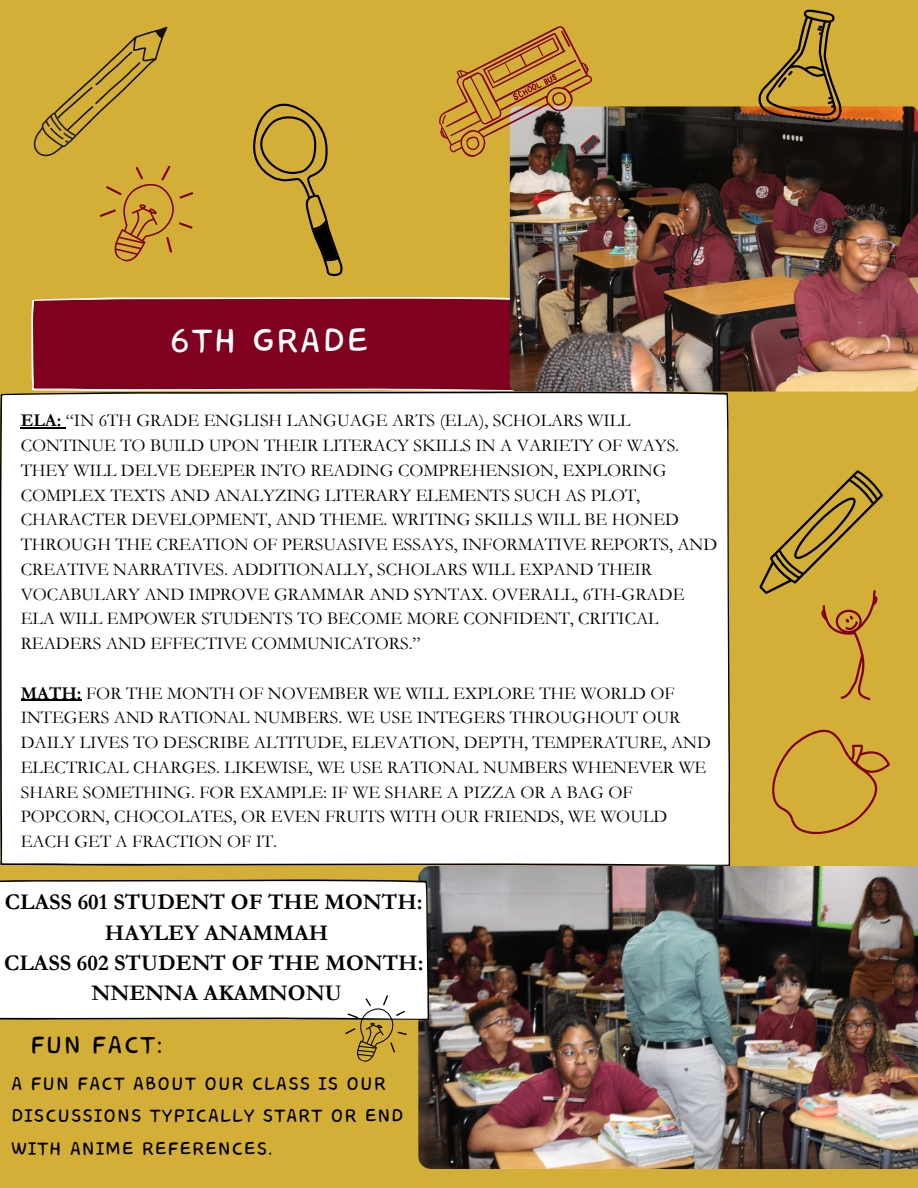
<style>
.page{position:relative;width:918px;height:1188px;background:#d4af37}
.page>*{position:absolute;margin:0;border:0;box-sizing:border-box;transform-origin:0 0}
.t1{font:43.05px "Core Bandi Face";color:#fff}
.t2{font:31.05px "Core Bandi Face";color:#000}
.t3{font:23.4px/32.7px "Core Bandi Face";color:#000}
.t4{font:700 22.5px "Garamond";color:#000}
.t5{font:18px/24.8px "Garamond";color:#000}
.s1{font-weight:700}
</style>
<div class="page">
<div style="left:31px;top:297px;width:482px;height:94px;background:#800020"></div>
<div style="left:0;top:392px;width:730px;height:474px;background:#fff"></div>
<svg style="left:33px;top:27px;width:135px;height:129px"></svg>
<img style="left:510px;top:106px;width:408px;height:286px;border-radius:7px">
<img style="left:418px;top:866px;width:500px;height:303px">
<div style="left:0;top:879px;width:429px;height:141px;background:#fff"></div>
<svg style="left:439px;top:26px;width:162px;height:140px"></svg>
<svg style="left:752px;top:9px;width:123px;height:134px"></svg>
<svg style="left:759px;top:470px;width:131px;height:365px"></svg>
<hr style="left:21px;top:428px;width:45px;height:1px;background:#000">
<hr style="left:21px;top:700px;width:61px;height:1px;background:#000">
<svg style="left:253px;top:103px;width:90px;height:174px"></svg>
<svg style="left:100px;top:166px;width:94px;height:96px"></svg>
<svg style="left:345px;top:995px;width:62px;height:67px"></svg>
<p class="t1" style="left:169px;top:318px;width:202px">6TH GRADE</p>
<p class="t5" style="left:21px;top:409px;width:698px"><span class="s1">ELA:</span> “IN 6TH GRADE ENGLISH LANGUAGE ARTS (ELA), SCHOLARS WILL CONTINUE TO BUILD UPON THEIR LITERACY SKILLS IN A VARIETY OF WAYS.<br>THEY WILL DELVE DEEPER INTO READING COMPREHENSION, EXPLORING COMPLEX TEXTS AND ANALYZING LITERARY ELEMENTS SUCH AS PLOT, CHARACTER DEVELOPMENT, AND THEME. WRITING SKILLS WILL BE HONED THROUGH THE CREATION OF PERSUASIVE ESSAYS, INFORMATIVE REPORTS, AND CREATIVE NARRATIVES. ADDITIONALLY, SCHOLARS WILL EXPAND THEIR VOCABULARY AND IMPROVE GRAMMAR AND SYNTAX. OVERALL, 6TH-GRADE ELA WILL EMPOWER STUDENTS TO BECOME MORE CONFIDENT, CRITICAL READERS AND EFFECTIVE COMMUNICATORS.”</p>
<p class="t5" style="left:21px;top:681px;width:692px"><span class="s1">MATH:</span> FOR THE MONTH OF NOVEMBER WE WILL EXPLORE THE WORLD OF INTEGERS AND RATIONAL NUMBERS. WE USE INTEGERS THROUGHOUT OUR DAILY LIVES TO DESCRIBE ALTITUDE, ELEVATION, DEPTH, TEMPERATURE, AND ELECTRICAL CHARGES. LIKEWISE, WE USE RATIONAL NUMBERS WHENEVER WE SHARE SOMETHING. FOR EXAMPLE: IF WE SHARE A PIZZA OR A BAG OF POPCORN, CHOCOLATES, OR EVEN FRUITS WITH OUR FRIENDS, WE WOULD EACH GET A FRACTION OF IT.</p>
<p class="t4" style="left:5px;top:890px;width:419px">CLASS 601 STUDENT OF THE MONTH:</p>
<p class="t4" style="left:105px;top:920px;width:225px">HAYLEY ANAMMAH</p>
<p class="t4" style="left:4px;top:951px;width:421px">CLASS 602 STUDENT OF THE MONTH:</p>
<p class="t4" style="left:91px;top:981px;width:252px">NNENNA AKAMNONU</p>
<p class="t2" style="left:30px;top:1029px;width:135px">FUN FACT:</p>
<p class="t3" style="left:11px;top:1068px;width:395px">A FUN FACT ABOUT OUR CLASS IS OUR<br>DISCUSSIONS TYPICALLY START OR END<br>WITH ANIME REFERENCES.</p>
</div>
